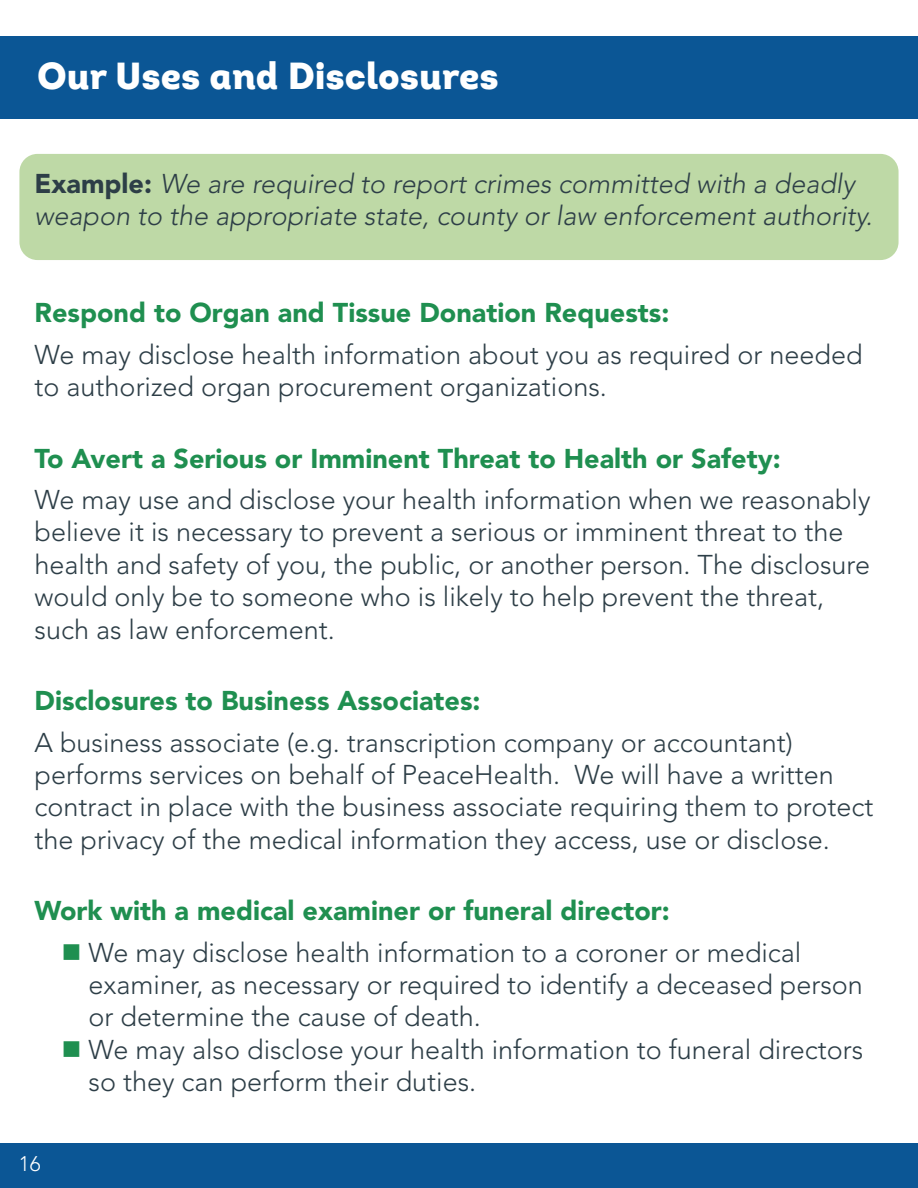
<style>
.page{position:relative;width:918px;height:1188px;background:#fff}
.page>*{position:absolute;margin:0;border:0;box-sizing:border-box;transform-origin:0 0}
.t1{font:37.5px "Intro Black Alt";color:#fff}
.Dark_Green_Bullets_l{font:300 27px/32.4px "Avenir LT Std";color:#2d3e47}
.Body_-_Avenir_Light{font:900 27px "Avenir LT Std";color:#1f8f50}
.Body_-_Avenir_Light-2{font:italic 300 27px/32.4px "Avenir LT Std";color:#2d3e47}
.t2{font:300 21px "Avenir LT Std";color:#fff}
.s1{font-weight:900;font-style:normal}
</style>
<div class="page">
<div style="left:0;top:1144px;width:918px;height:44px;background:#0b5695"></div>
<div style="left:0;top:36px;width:918px;height:83px;background:#0b5695"></div>
<div style="left:19px;top:154px;width:880px;height:106px;background:#bed9a6;border-radius:18px"></div>
<p class="t1" style="left:37px;top:51px;width:463px">Our Uses and Disclosures</p>
<p class="Body_-_Avenir_Light-2" style="left:35px;top:168px;width:840px"><span class="s1">Example:</span> We are required to report crimes committed with a deadly weapon to the appropriate state, county or law enforcement authority.</p>
<p class="Body_-_Avenir_Light" style="left:35px;top:297px;width:636px">Respond to Organ and Tissue Donation Requests:</p>
<p class="Dark_Green_Bullets_l" style="left:35px;top:338px;width:830px">We may disclose health information about you as required or needed to authorized organ procurement organizations.</p>
<p class="Body_-_Avenir_Light" style="left:35px;top:442px;width:748px">To Avert a Serious or Imminent Threat to Health or Safety:</p>
<p class="Dark_Green_Bullets_l" style="left:35px;top:484px;width:838px">We may use and disclose your health information when we reasonably believe it is necessary to prevent a serious or imminent threat to the health and safety of you, the public, or another person. The disclosure would only be to someone who is likely to help prevent the threat, such as law enforcement.</p>
<p class="Body_-_Avenir_Light" style="left:35px;top:684px;width:447px">Disclosures to Business Associates:</p>
<p class="Dark_Green_Bullets_l" style="left:35px;top:726px;width:840px">A business associate (e.g. transcription company or accountant) performs services on behalf of PeaceHealth. We will have a written contract in place with the business associate requiring them to protect the privacy of the medical information they access, use or disclose.</p>
<p class="Body_-_Avenir_Light" style="left:35px;top:895px;width:637px">Work with a medical examiner or funeral director:</p>
<p class="Dark_Green_Bullets_l" style="left:89px;top:936px;width:776px">We may disclose health information to a coroner or medical examiner, as necessary or required to identify a deceased person or determine the cause of death.</p>
<p class="Dark_Green_Bullets_l" style="left:89px;top:1033px;width:776px">We may also disclose your health information to funeral directors so they can perform their duties.</p>
<p class="t2" style="left:19px;top:1152px;width:23px">16</p>
</div>
